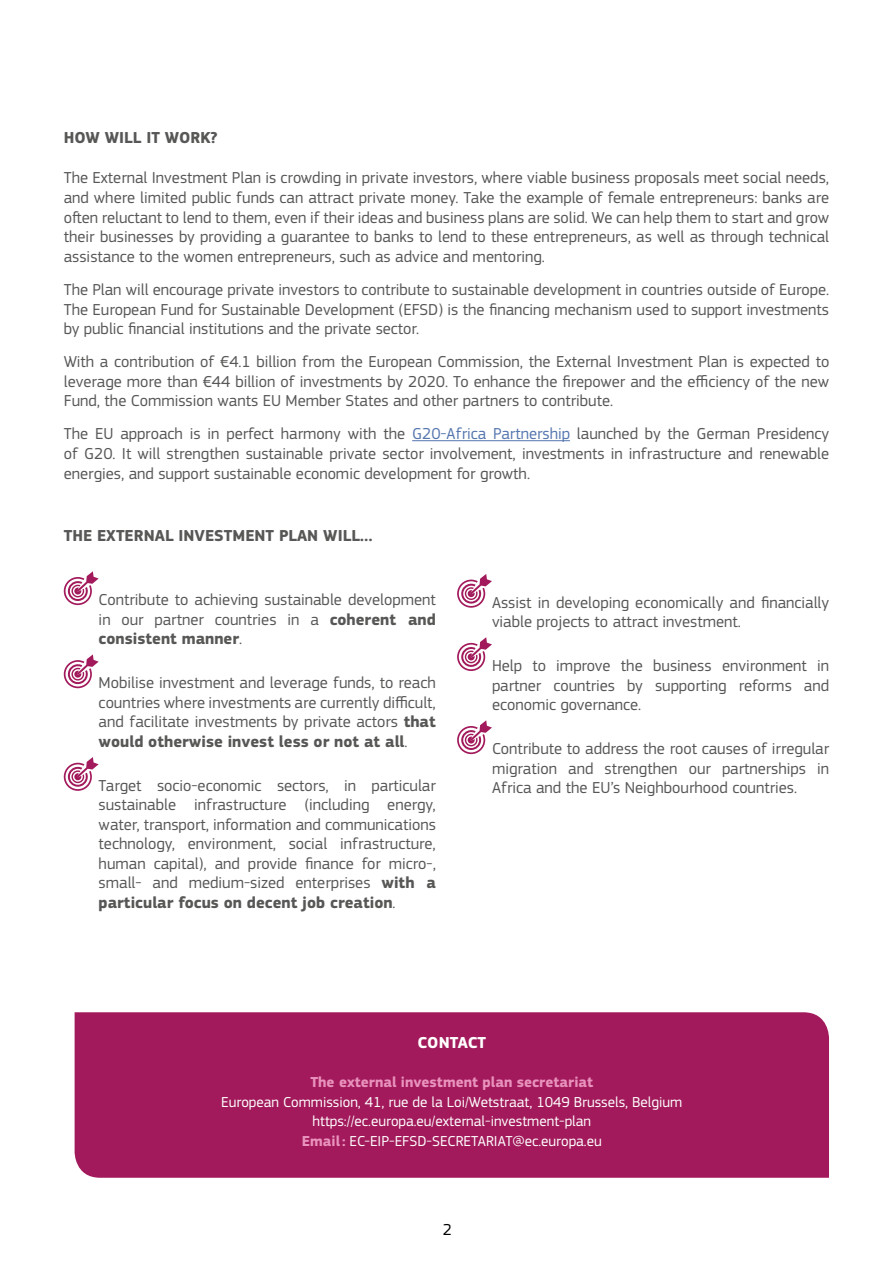
<style>
.page{position:relative;width:893px;height:1263px;background:#fff}
.page>*{position:absolute;margin:0;border:0;box-sizing:border-box;transform-origin:0 0}
.t1{font:16.5px/19.8px "EC Square Sans Pro";color:#575756;text-align:justify}
.t2{font:700 16.5px "EC Square Sans Pro";color:#575756}
.t3{font:700 16.5px "EC Square Sans Pro";color:#fff}
.t4{font:16.5px "EC Square Sans Pro";color:#000}
.t5{font:15px/19.5px "EC Square Sans Pro";color:#fff;text-align:center}
.t6{font:700 15px "EC Square Sans Pro";color:#e992bd}
.s1{color:#5576af}
.s2{font-weight:700}
.s3{font-weight:700;color:#e992bd}
</style>
<div class="page">
<hr style="left:412px;top:440px;width:158px;height:1px;background:#5576af">
<svg style="left:64px;top:571px;width:35px;height:34px"></svg>
<svg style="left:64px;top:654px;width:35px;height:34px"></svg>
<svg style="left:64px;top:757px;width:35px;height:34px"></svg>
<svg style="left:457px;top:574px;width:35px;height:34px"></svg>
<svg style="left:457px;top:637px;width:35px;height:34px"></svg>
<svg style="left:457px;top:720px;width:35px;height:34px"></svg>
<div style="left:75px;top:1012px;width:754px;height:166px;background:#a21a5b"></div>
<p class="t2" style="left:64px;top:128px;width:155px">HOW WILL IT WORK?</p>
<p class="t1" style="left:64px;top:168px;width:767px">The External Investment Plan is crowding in private investors, where viable business proposals meet social needs, and where limited public funds can attract private money. Take the example of female entrepreneurs: banks are often reluctant to lend to them, even if their ideas and business plans are solid. We can help them to start and grow their businesses by providing a guarantee to banks to lend to these entrepreneurs, as well as through technical assistance to the women entrepreneurs, such as advice and mentoring.</p>
<p class="t1" style="left:64px;top:279px;width:767px">The Plan will encourage private investors to contribute to sustainable development in countries outside of Europe.<br>The European Fund for Sustainable Development (EFSD) is the financing mechanism used to support investments by public financial institutions and the private sector.</p>
<p class="t1" style="left:64px;top:352px;width:767px">With a contribution of €4.1 billion from the European Commission, the External Investment Plan is expected to leverage more than €44 billion of investments by 2020. To enhance the firepower and the efficiency of the new Fund, the Commission wants EU Member States and other partners to contribute.</p>
<p class="t1" style="left:64px;top:424px;width:767px">The EU approach is in perfect harmony with the <span class="s1">G20-Africa Partnership</span> launched by the German Presidency of G20. It will strengthen sustainable private sector involvement, investments in infrastructure and renewable energies, and support sustainable economic development for growth.</p>
<p class="t2" style="left:64px;top:526px;width:310px">THE EXTERNAL INVESTMENT PLAN WILL…</p>
<p class="t1" style="left:99px;top:590px;width:339px">Contribute to achieving sustainable development in our partner countries in a <span class="s2">coherent and consistent manner</span>.</p>
<p class="t1" style="left:99px;top:673px;width:339px">Mobilise investment and leverage funds, to reach countries where investments are currently difficult, and facilitate investments by private actors <span class="s2">that would otherwise invest less or not at all</span>.</p>
<p class="t1" style="left:99px;top:776px;width:339px">Target socio-economic sectors, in particular sustainable infrastructure (including energy, water, transport, information and communications technology, environment, social infrastructure, human capital), and provide finance for micro-, small- and medium-sized enterprises <span class="s2">with a particular focus on decent job creation</span>.</p>
<p class="t1" style="left:492px;top:593px;width:339px">Assist in developing economically and financially viable projects to attract investment.</p>
<p class="t1" style="left:492px;top:656px;width:339px">Help to improve the business environment in partner countries by supporting reforms and economic governance.</p>
<p class="t1" style="left:492px;top:739px;width:339px">Contribute to address the root causes of irregular migration and strengthen our partnerships in Africa and the EU’s Neighbourhood countries.</p>
<p class="t3" style="left:417px;top:1033px;width:70px">CONTACT</p>
<p class="t6" style="left:310px;top:1073px;width:284px">The external investment plan secretariat</p>
<p class="t5" style="left:221px;top:1092px;width:463px">European Commission, 41, rue de la Loi/Wetstraat, 1049 Brussels, Belgium https://ec.europa.eu/external-investment-plan<br><span class="s3">Email:</span> EC-EIP-EFSD-SECRETARIAT@ec.europa.eu</p>
<p class="t4" style="left:443px;top:1219px;width:11px">2</p>
</div>
